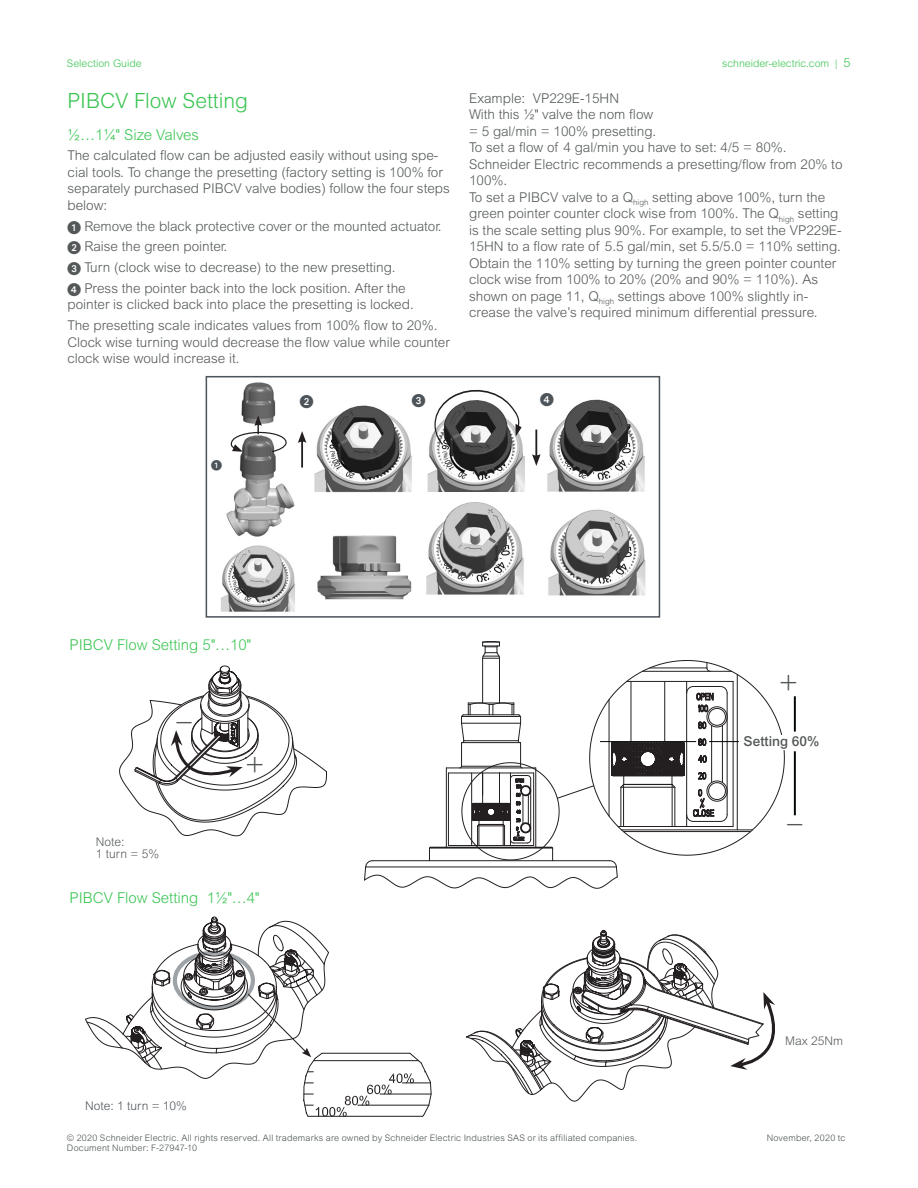
<style>
.page{position:relative;width:918px;height:1188px;background:#fff}
.page>*{position:absolute;margin:0;border:0;box-sizing:border-box;transform-origin:0 0}
.Body_Copy_Style{font:300 29.4px "Arial MT Std";color:#545859}
.Subhead_Style_02_pib{font:300 21px "Arial MT Std";color:#3ac552}
.Subhead_Style_03pibc{font:300 15px "Arial MT Std";color:#3ac552}
.Image_Caption{font:500 13.8px "Arial MT Std";color:#545859}
.Drawing_text{font:13.65px "European Pi One";color:#4d545a}
.Body_Copy_Style-2{font:300 13.5px/16.5px "Arial MT Std";color:#545859}
.Image_Caption-2{font:300 12px "Arial MT Std";color:#545859}
.t1{font:300 12px "Arial MT Std";color:#4d545a}
.Drawing_text-2{font:10.8px "European Pi One";color:#4d545a}
.t2{font:300 10.5px "Arial MT Std";color:#3ac552}
.t3{font:300 9px "Arial MT Std";letter-spacing:.02em;color:#495052}
.s1{font-size:12.75px}
.s2{font-family:"European Pi One";font-weight:400}
</style>
<div class="page">
<img style="left:221px;top:545px;width:74px;height:67px">
<div style="left:206px;top:376px;width:454px;height:242px;border:2px solid #4d545a"></div>
<img style="left:314px;top:405px;width:98px;height:88px">
<img style="left:317px;top:535px;width:95px;height:65px">
<img style="left:426px;top:502px;width:98px;height:93px">
<img style="left:547px;top:399px;width:98px;height:93px">
<hr style="left:535px;top:430px;width:2px;height:27px;background:#231f20">
<svg style="left:532px;top:454px;width:9px;height:12px"></svg>
<img style="left:548px;top:509px;width:98px;height:87px">
<svg style="left:423px;top:375px;width:101px;height:116px"></svg>
<hr style="left:301px;top:440px;width:2px;height:28px;background:#231f20">
<svg style="left:298px;top:431px;width:8px;height:12px"></svg>
<img style="left:241px;top:382px;width:34px;height:33px">
<img style="left:226px;top:442px;width:69px;height:95px">
<svg style="left:231px;top:415px;width:57px;height:38px"></svg>
<svg style="left:85px;top:917px;width:346px;height:200px"></svg>
<svg style="left:466px;top:930px;width:309px;height:165px"></svg>
<svg style="left:119px;top:665px;width:208px;height:171px"></svg>
<svg style="left:364px;top:641px;width:421px;height:248px"></svg>
<hr style="left:600px;top:741px;width:96px;height:1px;background:#000505">
<div style="left:741px;top:736px;width:81px;height:14px;background:#fff"></div>
<hr style="left:709px;top:741px;width:30px;height:1px;background:#000505">
<hr style="left:794px;top:696px;width:2px;height:36px;background:#000505">
<hr style="left:794px;top:751px;width:2px;height:64px;background:#000505">
<p class="t2" style="left:67px;top:57px;width:76px">Selection Guide</p>
<p class="t2" style="left:722px;top:57px;width:130px">schneider-electric.com | <span class="s1">5</span></p>
<p class="Subhead_Style_02_pib" style="left:68px;top:89px;width:182px">PIBCV Flow Setting</p>
<p class="Subhead_Style_03pibc" style="left:68px;top:126px;width:133px">½…1¼" Size Valves</p>
<p class="Body_Copy_Style-2" style="left:68px;top:147px;width:384px">The calculated flow can be adjusted easily without using spe&shy;cial tools. To change the presetting (factory setting is 100% for separately purchased PIBCV valve bodies) follow the four steps below:</p>
<p class="Body_Copy_Style-2" style="left:68px;top:218px;width:376px"><span class="s2">1</span> Remove the black protective cover or the mounted actuator.</p>
<p class="Body_Copy_Style-2" style="left:68px;top:238px;width:161px"><span class="s2">2</span> Raise the green pointer.</p>
<p class="Body_Copy_Style-2" style="left:68px;top:259px;width:330px"><span class="s2">3</span> Turn (clock wise to decrease) to the new presetting.</p>
<p class="Body_Copy_Style-2" style="left:68px;top:280px;width:348px"><span class="s2">4</span> Press the pointer back into the lock position. After the pointer is clicked back into place the presetting is locked.</p>
<p class="Body_Copy_Style-2" style="left:68px;top:317px;width:384px">The presetting scale indicates values from 100% flow to 20%.<br>Clock wise turning would decrease the flow value while counter clock wise would increase it.</p>
<p class="Body_Copy_Style-2" style="left:469px;top:90px;width:152px">Example: VP229E-15HN</p>
<p class="Body_Copy_Style-2" style="left:469px;top:106px;width:186px">With this ½" valve the nom flow</p>
<p class="Body_Copy_Style-2" style="left:469px;top:123px;width:189px">= 5 gal/min = 100% presetting.</p>
<p class="Body_Copy_Style-2" style="left:469px;top:139px;width:319px">To set a flow of 4 gal/min you have to set: 4/5 = 80%.</p>
<p class="Body_Copy_Style-2" style="left:469px;top:156px;width:375px">Schneider Electric recommends a presetting/flow from 20% to<br>100%.</p>
<p class="Body_Copy_Style-2" style="left:469px;top:189px;width:374px">To set a PIBCV valve to a Q<sub>high</sub> setting above 100%, turn the green pointer counter clock wise from 100%. The Q<sub>high</sub> setting is the scale setting plus 90%. For example, to set the VP229E-15HN to a flow rate of 5.5 gal/min, set 5.5/5.0 = 110% setting.<br>Obtain the 110% setting by turning the green pointer counter clock wise from 100% to 20% (20% and 90% = 110%). As shown on page 11, Q<sub>high</sub> settings above 100% slightly in&shy;crease the valve’s required minimum differential pressure.</p>
<p class="Drawing_text-2" style="left:211px;top:459px;width:12px">1</p>
<p class="Drawing_text" style="left:300px;top:394px;width:15px">2</p>
<p class="Drawing_text" style="left:412px;top:393px;width:15px">3</p>
<p class="Drawing_text" style="left:540px;top:392px;width:15px">4</p>
<p class="Subhead_Style_03pibc" style="left:70px;top:636px;width:183px">PIBCV Flow Setting 5"…10"</p>
<p class="Body_Copy_Style" style="left:177px;top:703px;width:16px">–</p>
<p class="Image_Caption-2" style="left:96px;top:835px;width:30px">Note:</p>
<p class="Image_Caption-2" style="left:96px;top:847px;width:65px">1 turn = 5%</p>
<p class="Body_Copy_Style" style="left:245px;top:748px;width:21px">+</p>
<p class="Subhead_Style_03pibc" style="left:70px;top:889px;width:191px">PIBCV Flow Setting 1½"…4"</p>
<p class="t1" style="left:85px;top:1099px;width:103px">Note: 1 turn = 10%</p>
<p class="Body_Copy_Style" style="left:779px;top:666px;width:21px">+</p>
<p class="Image_Caption" style="left:744px;top:733px;width:77px">Setting 60%</p>
<p class="Body_Copy_Style" style="left:787px;top:805px;width:16px">–</p>
<p class="Image_Caption-2" style="left:785px;top:1034px;width:60px">Max 25Nm</p>
<p class="t3" style="left:67px;top:1132px;width:572px">© 2020 Schneider Electric. All rights reserved. All trademarks are owned by Schneider Electric Industries SAS or its affiliated companies.</p>
<p class="t3" style="left:767px;top:1132px;width:80px">November, 2020 tc</p>
<p class="t3" style="left:67px;top:1143px;width:132px">Document Number: F-27947-10</p>
</div>
